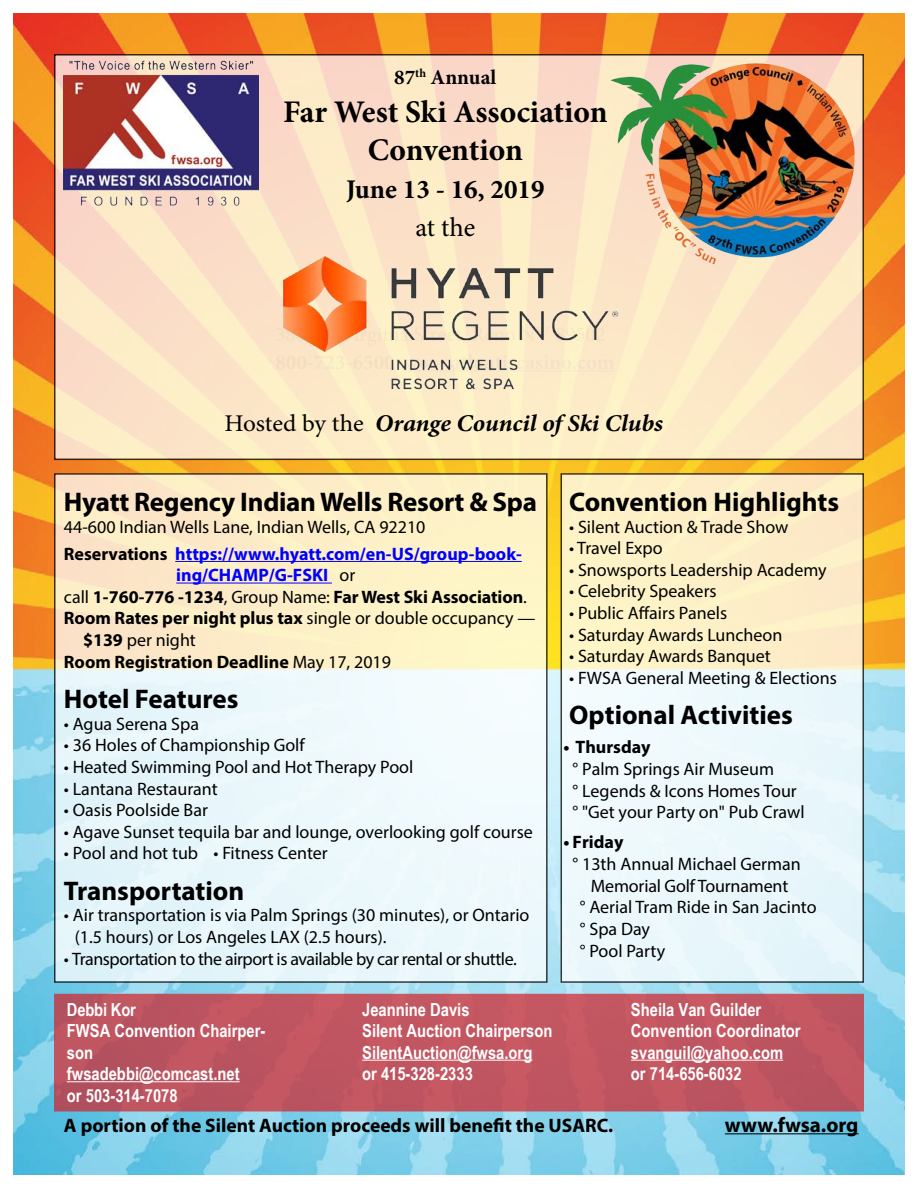
<style>
.page{position:relative;width:918px;height:1188px;background:#fff}
.page>*{position:absolute;margin:0;border:0;box-sizing:border-box;transform-origin:0 0}
.t1{font:700 31.5px/37.8px "Minion Pro";letter-spacing:-.005em;color:#000;text-align:center}
.t2{font:700 27px "Myriad Pro";color:#000}
.t3{font:700 27px "Minion Pro";color:#000}
.t4{font:27px "Minion Pro";color:#000}
.t5{font:italic 700 24px "Minion Pro";letter-spacing:-.005em;color:#000;scale:1.05 1}
.t6{font:700 21px "Myriad Pro";color:#000}
.t7{font:700 21px "Minion Pro";color:#000}
.t8{font:700 19.5px "Myriad Pro";color:#000}
.t9{font:18px/21.6px "Myriad Pro";color:#000}
.t10{font:700 18px/21.6px "Arial Narrow Special G1";color:#fff}
.t11{font:700 18px "Myriad Pro";color:#000}
.t12{font:18px "Myriad Pro";letter-spacing:-.025em;color:#000}
.t13{font:700 18px "Myriad Pro";color:#00f}
.s1{font-weight:400;font-style:normal}
.s2{font-weight:700}
.s3{font-weight:700;color:#00f}
.s4{font-weight:400;color:#000}
.s5{font-weight:400}
</style>
<div class="page">
<img style="left:14px;top:14px;width:890px;height:1160px">
<svg style="left:57px;top:476px;width:488px;height:504px"></svg>
<div style="left:55px;top:55px;width:808px;height:404px;background:linear-gradient(to bottom,#faddc7,#fdebc7)"></div>
<svg style="left:564px;top:476px;width:297px;height:504px;fill:#f0f6fb"></svg>
<div style="left:54px;top:994px;width:810px;height:118px;background:#c05661;border:2px solid #d2232a"></div>
<img style="left:609px;top:61px;width:245px;height:206px">
<hr style="left:175px;top:561px;width:347px;height:1px;background:#00f">
<hr style="left:176px;top:583px;width:156px;height:1px;background:#00f">
<hr style="left:67px;top:1081px;width:173px;height:1px;background:#fff">
<hr style="left:362px;top:1060px;width:170px;height:1px;background:#fff">
<hr style="left:631px;top:1060px;width:152px;height:1px;background:#fff">
<hr style="left:725px;top:1133px;width:134px;height:1px;background:#000">
<img style="left:277px;top:252px;width:345px;height:143px">
<img style="left:64px;top:61px;width:195px;height:145px">
<p class="t7" style="left:394px;top:63px;width:104px">87<sup>th</sup> Annual</p>
<h1 class="t1" style="left:283px;top:93px;width:326px">Far West Ski Association<br>Convention</h1>
<h2 class="t3" style="left:346px;top:170px;width:200px">June 13 - 16, 2019</h2>
<h2 class="t4" style="left:415px;top:209px;width:61px">at the</h2>
<h3 class="t5" style="left:224px;top:406px;width:419px"><span class="s1">Hosted by the</span> Orange Council of Ski Clubs</h3>
<h2 class="t2" style="left:64px;top:484px;width:475px">Hyatt Regency Indian Wells Resort &amp; Spa</h2>
<p class="t9" style="left:64px;top:513px;width:459px;line-height:27px">44-600 Indian Wells Lane, Indian Wells, CA 92210<br><span class="s2">Reservations</span> <span class="s3">https://www.hyatt.com/en-US/group-book-</span></p>
<p class="t13" style="left:176px;top:563px;width:181px">ing/CHAMP/G-FSKI <span class="s4">or</span></p>
<p class="t11" style="left:64px;top:585px;width:465px"><span class="s5">call</span> 1-760-776 -1234<span class="s5">, Group Name:</span> Far West Ski Association<span class="s5">.</span></p>
<p class="t11" style="left:64px;top:607px;width:473px">Room Rates per night plus tax <span class="s5">single or double occupancy —</span></p>
<p class="t9" style="left:83px;top:629px;width:114px"><span class="s2">$139</span> per night</p>
<p class="t11" style="left:64px;top:650px;width:329px">Room Registration Deadline <span class="s5">May 17, 2019</span></p>
<h2 class="t2" style="left:64px;top:681px;width:176px">Hotel Features</h2>
<p class="t9" style="left:64px;top:713px;width:137px">• Agua Serena Spa</p>
<p class="t9" style="left:64px;top:734px;width:242px">• 36 Holes of Championship Golf</p>
<p class="t9" style="left:64px;top:756px;width:351px">• Heated Swimming Pool and Hot Therapy Pool</p>
<p class="t9" style="left:64px;top:777px;width:155px">• Lantana Restaurant</p>
<p class="t9" style="left:64px;top:799px;width:146px">• Oasis Poolside Bar</p>
<p class="t9" style="left:64px;top:821px;width:470px">• Agave Sunset tequila bar and lounge, overlooking golf course</p>
<p class="t9" style="left:64px;top:842px;width:265px">• Pool and hot tub • Fitness Center</p>
<h2 class="t2" style="left:64px;top:873px;width:182px">Transportation</h2>
<p class="t9" style="left:75px;top:904px;width:456px;text-indent:-11px">• Air transportation is via Palm Springs (30 minutes), or Ontario (1.5 hours) or Los Angeles LAX (2.5 hours).</p>
<p class="t12" style="left:64px;top:948px;width:454px">• Transportation to the airport is available by car rental or shuttle.</p>
<h2 class="t2" style="left:569px;top:484px;width:272px">Convention Highlights</h2>
<p class="t9" style="left:569px;top:516px;width:221px">• Silent Auction &amp; Trade Show</p>
<p class="t9" style="left:569px;top:537px;width:95px">• Travel Expo</p>
<p class="t9" style="left:569px;top:559px;width:259px">• Snowsports Leadership Academy</p>
<p class="t9" style="left:569px;top:580px;width:149px">• Celebrity Speakers</p>
<p class="t9" style="left:569px;top:602px;width:159px">• Public Affairs Panels</p>
<p class="t9" style="left:569px;top:624px;width:215px">• Saturday Awards Luncheon</p>
<p class="t9" style="left:569px;top:645px;width:203px">• Saturday Awards Banquet</p>
<p class="t9" style="left:569px;top:667px;width:269px">• FWSA General Meeting &amp; Elections</p>
<h2 class="t2" style="left:569px;top:698px;width:225px">Optional Activities</h2>
<p class="t11" style="left:564px;top:736px;width:89px">• Thursday</p>
<p class="t9" style="left:573px;top:758px;width:234px">° Palm Springs Air Museum<br>° Legends &amp; Icons Homes Tour ° "Get your Party on" Pub Crawl</p>
<p class="t11" style="left:564px;top:830px;width:61px">• Friday</p>
<p class="t9" style="left:573px;top:852px;width:230px">° 13th Annual Michael German</p>
<p class="t9" style="left:591px;top:875px;width:199px">Memorial Golf Tournament</p>
<p class="t9" style="left:580px;top:896px;width:238px">° Aerial Tram Ride in San Jacinto</p>
<p class="t9" style="left:580px;top:918px;width:72px">° Spa Day</p>
<p class="t9" style="left:580px;top:939px;width:87px">° Pool Party</p>
<p class="t10" style="left:67px;top:998px;width:200px">Debbi Kor<br>FWSA Convention Chairper&shy;son fwsadebbi@comcast.net<br>or 503-314-7078</p>
<p class="t10" style="left:362px;top:998px;width:192px">Jeannine Davis<br>Silent Auction Chairperson<br>SilentAuction@fwsa.org<br>or 415-328-2333</p>
<p class="t10" style="left:631px;top:998px;width:171px">Sheila Van Guilder<br>Convention Coordinator svanguil@yahoo.com or 714-656-6032</p>
<p class="t8" style="left:64px;top:1113px;width:551px">A portion of the Silent Auction proceeds will benefit the USARC.</p>
<p class="t6" style="left:725px;top:1111px;width:135px">www.fwsa.org</p>
</div>
